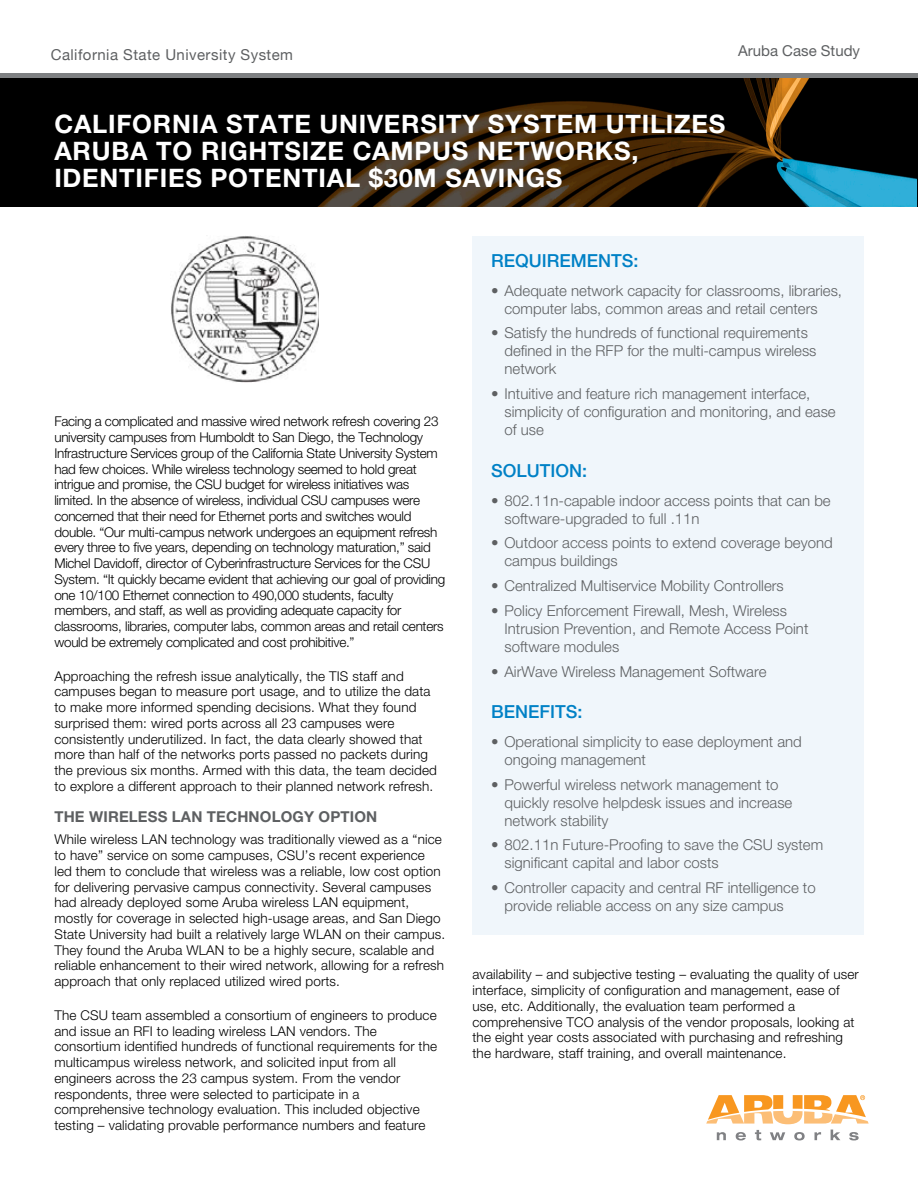
<style>
.page{position:relative;width:918px;height:1188px;background:#fff}
.page>*{position:absolute;margin:0;border:0;box-sizing:border-box;transform-origin:0 0}
.t1{font:700 25.5px/27px "Helvetica Neue";letter-spacing:.03em;color:#fff}
.t2{font:500 18px "Helvetica Neue";color:#0081c6}
.t3{font:300 15px/18px "Helvetica Neue";color:#5e6062}
.t4{font:15px "Helvetica Neue";letter-spacing:.03em;color:#5e6062}
.t5{font:700 15px "Helvetica Neue";letter-spacing:.01em;color:#5e6062}
.t6{font:15px "Helvetica Neue LT Std";color:#5e6062}
.t7{font:300 13.5px/15.8px "Helvetica Neue";letter-spacing:.01em;color:#000}
.t8{font:300 13.5px/15.8px "Helvetica Neue";letter-spacing:-.02em;color:#000}
</style>
<div class="page">
<svg style="left:706px;top:1095px;width:163px;height:29px"></svg>
<svg style="left:717px;top:1132px;width:9px;height:8px"></svg>
<svg style="left:736px;top:1132px;width:10px;height:8px"></svg>
<svg style="left:755px;top:1130px;width:6px;height:10px"></svg>
<svg style="left:770px;top:1132px;width:15px;height:8px"></svg>
<svg style="left:794px;top:1132px;width:11px;height:8px"></svg>
<svg style="left:815px;top:1132px;width:6px;height:8px"></svg>
<svg style="left:831px;top:1130px;width:9px;height:10px"></svg>
<svg style="left:849px;top:1132px;width:10px;height:8px"></svg>
<div style="left:0;top:74px;width:918px;height:132px;background:#000"></div>
<img style="left:318px;top:78px;width:598px;height:128px">
<div style="left:472px;top:237px;width:392px;height:698px;background:#f0f6fb"></div>
<div style="left:0;top:73px;width:918px;height:5px;background:#7e8082"></div>
<img style="left:171px;top:236px;width:148px;height:147px">
<p class="t4" style="left:51px;top:45px;width:244px">California State University System</p>
<p class="t6" style="left:738px;top:42px;width:123px">Aruba Case Study</p>
<h1 class="t1" style="left:54px;top:109px;width:673px;text-indent:240px">E UNIVERSITY SYSTEM UTILIZES<br>ARUBA TO RIGHTSIZE CAMPUS NETWORKS,<br>IDENTIFIES POTENTIAL $30M SAVINGS</h1>
<h1 class="t1" style="left:54px;top:109px;width:190px">CALIFORNIA STAT</h1>
<p class="t8" style="left:54px;top:413px;width:392px">Facing a complicated and massive wired network refresh covering 23 university campuses from Humboldt to San Diego, the Technology Infrastructure Services group of the California State University System had few choices. While wireless technology seemed to hold great intrigue and promise, the CSU budget for wireless initiatives was limited. In the absence of wireless, individual CSU campuses were concerned that their need for Ethernet ports and switches would double. “Our multi-campus network undergoes an equipment refresh every three to five years, depending on technology maturation,” said Michel Davidoff, director of Cyberinfrastructure Services for the CSU System. “It quickly became evident that achieving our goal of providing one 10/100 Ethernet connection to 490,000 students, faculty members, and staff, as well as providing adequate capacity for classrooms, libraries, computer labs, common areas and retail centers would be extremely complicated and cost prohibitive.”</p>
<p class="t7" style="left:54px;top:668px;width:384px">Approaching the refresh issue analytically, the TIS staff and campuses began to measure port usage, and to utilize the data to make more informed spending decisions. What they found surprised them: wired ports across all 23 campuses were consistently underutilized. In fact, the data clearly showed that more than half of the networks ports passed no packets during the previous six months. Armed with this data, the team decided to explore a different approach to their planned network refresh.</p>
<p class="t5" style="left:54px;top:807px;width:322px">THE WIRELESS LAN TECHNOLOGY OPTION</p>
<p class="t7" style="left:54px;top:831px;width:392px">While wireless LAN technology was traditionally viewed as a “nice to have” service on some campuses, CSU’s recent experience led them to conclude that wireless was a reliable, low cost option for delivering pervasive campus connectivity. Several campuses had already deployed some Aruba wireless LAN equipment, mostly for coverage in selected high-usage areas, and San Diego State University had built a relatively large WLAN on their campus.<br>They found the Aruba WLAN to be a highly secure, scalable and reliable enhancement to their wired network, allowing for a refresh approach that only replaced utilized wired ports.</p>
<p class="t7" style="left:54px;top:1007px;width:384px">The CSU team assembled a consortium of engineers to produce and issue an RFI to leading wireless LAN vendors. The consortium identified hundreds of functional requirements for the multicampus wireless network, and solicited input from all engineers across the 23 campus system. From the vendor respondents, three were selected to participate in a comprehensive technology evaluation. This included objective testing – validating provable performance numbers and feature</p>
<h2 class="t2" style="left:491px;top:250px;width:149px">REQUIREMENTS:</h2>
<p class="t3" style="left:505px;top:281px;width:339px;text-indent:-14px">• Adequate network capacity for classrooms, libraries, computer labs, common areas and retail centers</p>
<p class="t3" style="left:505px;top:324px;width:313px;text-indent:-14px">• Satisfy the hundreds of functional requirements defined in the RFP for the multi-campus wireless network</p>
<p class="t3" style="left:505px;top:385px;width:333px;text-indent:-14px">• Intuitive and feature rich management interface, simplicity of configuration and monitoring, and ease of use</p>
<h2 class="t2" style="left:491px;top:460px;width:98px">SOLUTION:</h2>
<p class="t3" style="left:505px;top:491px;width:328px;text-indent:-14px">• 802.11n-capable indoor access points that can be software-upgraded to full .11n</p>
<p class="t3" style="left:505px;top:534px;width:330px;text-indent:-14px">• Outdoor access points to extend coverage beyond campus buildings</p>
<p class="t3" style="left:491px;top:576px;width:294px">• Centralized Multiservice Mobility Controllers</p>
<p class="t3" style="left:505px;top:601px;width:305px;text-indent:-14px">• Policy Enforcement Firewall, Mesh, Wireless<br>Intrusion Prevention, and Remote Access Point software modules</p>
<p class="t3" style="left:491px;top:662px;width:277px">• AirWave Wireless Management Software</p>
<h2 class="t2" style="left:491px;top:701px;width:25px">BENE</h2>
<h2 class="t2" style="left:539px;top:701px;width:45px">FITS:</h2>
<p class="t3" style="left:505px;top:732px;width:299px;text-indent:-14px">• Operational simplicity to ease deployment and ongoing management</p>
<p class="t3" style="left:505px;top:775px;width:289px;text-indent:-14px">• Powerful wireless network management to quickly resolve helpdesk issues and increase network stability</p>
<p class="t3" style="left:505px;top:836px;width:320px;text-indent:-14px">• 802.11n Future-Proofing to save the CSU system significant capital and labor costs</p>
<p class="t3" style="left:505px;top:878px;width:313px;text-indent:-14px">• Controller capacity and central RF intelligence to provide reliable access on any size campus</p>
<p class="t7" style="left:472px;top:966px;width:388px">availability – and subjective testing – evaluating the quality of user interface, simplicity of configuration and management, ease of use, etc. Additionally, the evaluation team performed a comprehensive TCO analysis of the vendor proposals, looking at the eight year costs associated with purchasing and refreshing the hardware, staff training, and overall maintenance.</p>
</div>
